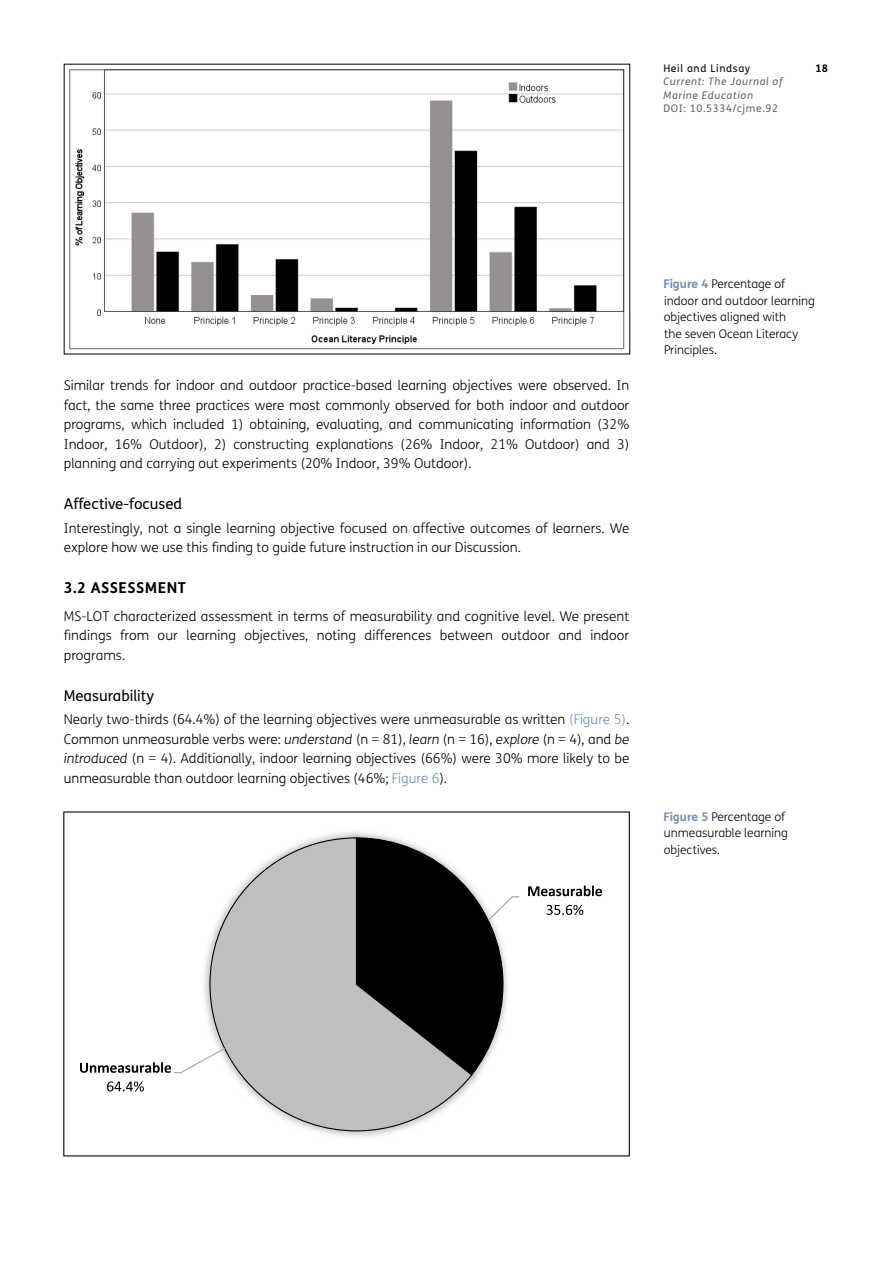
<style>
.page{position:relative;width:893px;height:1263px;background:#fff}
.page>*{position:absolute;margin:0;border:0;box-sizing:border-box;transform-origin:0 0}
.t1{font:15px "FS Me";color:#000}
.t2{font:700 15px "FS Me";letter-spacing:.03em;color:#000}
.Body_Copy{font:300 13.5px/19.5px "FS Me";color:#000;text-align:justify}
.Figure_copy{font:300 12px/16.5px "FS Me";color:#000}
.t3{font:italic 10.5px/13.5px "FS Me";letter-spacing:.06em;color:#646363}
.t4{font:10.5px "FS Me";letter-spacing:.06em;color:#646363}
.t5{font:10.5px "FS Me";letter-spacing:.06em;color:#000}
.t6{font:700 10.5px "FS Me";color:#000}
.s1{color:#798cb5}
.s2{font-style:italic}
.s3{font-weight:700;color:#798cb5}
</style>
<div class="page">
<img style="left:69px;top:69px;width:556px;height:281px">
<svg style="left:80px;top:831px;width:522px;height:306px"></svg>
<p class="t5" style="left:663px;top:62px;width:88px">Heil and Lindsay</p>
<p class="t6" style="left:815px;top:61px;width:14px">18</p>
<p class="t3" style="left:663px;top:75px;width:121px">Current: The Journal of<br>Marine Education</p>
<p class="t4" style="left:663px;top:102px;width:116px">DOI: 10.5334/cjme.92</p>
<p class="Body_Copy" style="left:64px;top:376px;width:567px">Similar trends for indoor and outdoor practice-based learning objectives were observed. In fact, the same three practices were most commonly observed for both indoor and outdoor programs, which included 1) obtaining, evaluating, and communicating information (32% Indoor, 16% Outdoor), 2) constructing explanations (26% Indoor, 21% Outdoor) and 3) planning and carrying out experiments (20% Indoor, 39% Outdoor).</p>
<h3 class="t1" style="left:64px;top:495px;width:120px">Affective-focused</h3>
<p class="Body_Copy" style="left:64px;top:518px;width:567px">Interestingly, not a single learning objective focused on affective outcomes of learners. We explore how we use this finding to guide future instruction in our Discussion.</p>
<h2 class="t2" style="left:64px;top:578px;width:124px">3.2 ASSESSMENT</h2>
<p class="Body_Copy" style="left:64px;top:607px;width:567px">MS-LOT characterized assessment in terms of measurability and cognitive level. We present findings from our learning objectives, noting differences between outdoor and indoor programs.</p>
<h3 class="t1" style="left:64px;top:687px;width:92px">Measurability</h3>
<p class="Body_Copy" style="left:64px;top:710px;width:567px">Nearly two-thirds (64.4%) of the learning objectives were unmeasurable as written <span class="s1">(Figure 5)</span>.<br>Common unmeasurable verbs were: <span class="s2">understand</span> (n = 81), <span class="s2">learn</span> (n = 16), <span class="s2">explore</span> (n = 4), and <span class="s2">be introduced</span> (n = 4). Additionally, indoor learning objectives (66%) were 30% more likely to be unmeasurable than outdoor learning objectives (46%; <span class="s1">Figure 6</span>).</p>
<p class="Figure_copy" style="left:663px;top:276px;width:153px"><span class="s3">Figure 4</span> Percentage of indoor and outdoor learning objectives aligned with<br>the seven Ocean Literacy<br>Principles.</p>
<p class="Figure_copy" style="left:663px;top:808px;width:126px"><span class="s3">Figure 5</span> Percentage of unmeasurable learning objectives.</p>
</div>
